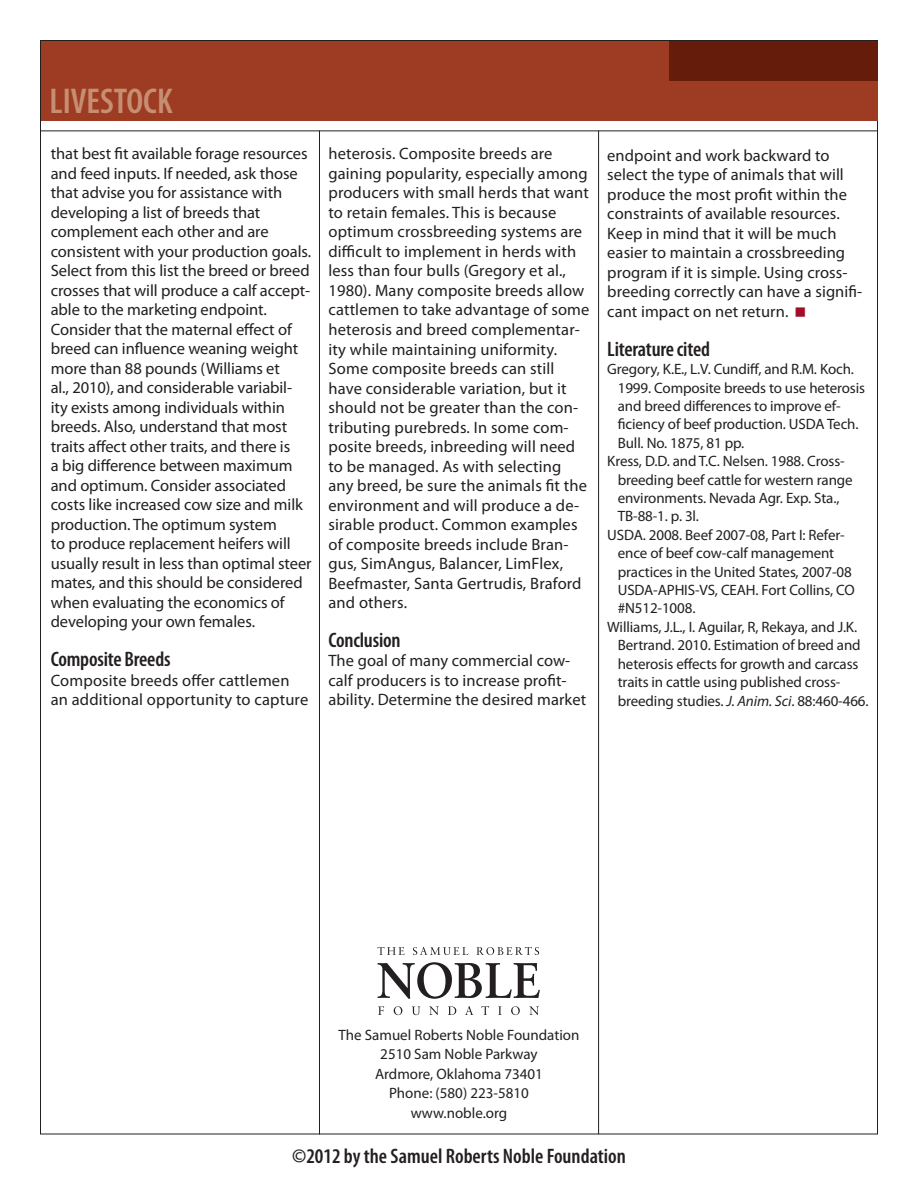
<style>
.page{position:relative;width:918px;height:1188px;background:#fff}
.page>*{position:absolute;margin:0;border:0;box-sizing:border-box;transform-origin:0 0}
.t1{font:600 condensed 36px "Myriad Pro";color:#c68f74}
.t2{font:600 condensed 21px "Myriad Pro";letter-spacing:-.01em;color:#231f20}
.t3{font:16.5px/19.5px "Myriad Pro";letter-spacing:.005em;color:#231f20}
.t4{font:15px/19.5px "Myriad Pro";letter-spacing:-.01em;color:#231f20;text-align:center}
.s1{font-style:italic}
</style>
<div class="page">
<hr style="left:40px;top:130px;width:838px;height:1px;background:#231f20">
<hr style="left:598px;top:131px;width:1px;height:1003px;background:#231f20">
<hr style="left:319px;top:131px;width:1px;height:1003px;background:#231f20">
<div style="left:41px;top:41px;width:836px;height:79px;background:#9d3c23"></div>
<div style="left:669px;top:41px;width:208px;height:39px;background:#661c0b"></div>
<svg style="left:378px;top:947px;width:27px;height:8px"></svg>
<svg style="left:413px;top:947px;width:55px;height:8px"></svg>
<svg style="left:477px;top:947px;width:62px;height:8px"></svg>
<svg style="left:378px;top:962px;width:162px;height:37px"></svg>
<svg style="left:378px;top:1006px;width:6px;height:9px"></svg>
<svg style="left:394px;top:1006px;width:8px;height:9px"></svg>
<svg style="left:412px;top:1006px;width:8px;height:9px"></svg>
<svg style="left:429px;top:1006px;width:10px;height:9px"></svg>
<svg style="left:448px;top:1006px;width:8px;height:9px"></svg>
<svg style="left:465px;top:1006px;width:8px;height:9px"></svg>
<svg style="left:481px;top:1006px;width:8px;height:9px"></svg>
<svg style="left:498px;top:1006px;width:4px;height:9px"></svg>
<svg style="left:511px;top:1006px;width:9px;height:9px"></svg>
<svg style="left:529px;top:1006px;width:10px;height:9px"></svg>
<h1 class="t1" style="left:50px;top:79px;width:125px">LIVESTOCK</h1>
<p class="t3" style="left:51px;top:144px;width:262px">that best fit available forage resources and feed inputs. If needed, ask those that advise you for assistance with developing a list of breeds that complement each other and are consistent with your production goals.<br>Select from this list the breed or breed crosses that will produce a calf accept&shy;able to the marketing endpoint.<br>Consider that the maternal effect of breed can influence weaning weight more than 88 pounds (Williams et<br>al., 2010), and considerable variabil&shy;ity exists among individuals within breeds. Also, understand that most traits affect other traits, and there is<br>a big difference between maximum and optimum. Consider associated costs like increased cow size and milk production. The optimum system<br>to produce replacement heifers will usually result in less than optimal steer mates, and this should be considered when evaluating the economics of developing your own females.</p>
<p class="t2" style="left:51px;top:646px;width:121px">Composite Breeds</p>
<p class="t3" style="left:51px;top:670px;width:259px">Composite breeds offer cattlemen an additional opportunity to capture</p>
<p class="t3" style="left:328px;top:144px;width:263px">heterosis. Composite breeds are gaining popularity, especially among producers with small herds that want to retain females. This is because optimum crossbreeding systems are difficult to implement in herds with less than four bulls (Gregory et al., 1980). Many composite breeds allow cattlemen to take advantage of some heterosis and breed complementar&shy;ity while maintaining uniformity.<br>Some composite breeds can still have considerable variation, but it should not be greater than the con&shy;tributing purebreds. In some com&shy;posite breeds, inbreeding will need to be managed. As with selecting any breed, be sure the animals fit the environment and will produce a de&shy;sirable product. Common examples of composite breeds include Bran&shy;gus, SimAngus, Balancer, LimFlex, Beefmaster, Santa Gertrudis, Braford and others.</p>
<p class="t2" style="left:328px;top:627px;width:74px">Conclusion</p>
<p class="t3" style="left:328px;top:651px;width:259px">The goal of many commercial cow&shy;calf producers is to increase profit&shy;ability. Determine the desired market</p>
<p class="t3" style="left:607px;top:145px;width:256px">endpoint and work backward to select the type of animals that will produce the most profit within the constraints of available resources.<br>Keep in mind that it will be much easier to maintain a crossbreeding program if it is simple. Using cross&shy;breeding correctly can have a signifi&shy;cant impact on net return.</p>
<p class="t2" style="left:607px;top:336px;width:104px">Literature cited</p>
<p class="t4" style="left:607px;top:359px;width:248px">Gregory, K.E., L.V. Cundiff, and R.M. Koch.</p>
<p class="t4" style="left:618px;top:378px;width:249px">1999. Composite breeds to use heterosis</p>
<p class="t4" style="left:618px;top:396px;width:224px">and breed differences to improve ef-</p>
<p class="t4" style="left:618px;top:414px;width:242px">ficiency of beef production. USDA Tech.</p>
<p class="t4" style="left:618px;top:433px;width:128px">Bull. No. 1875, 81 pp.</p>
<p class="t4" style="left:607px;top:451px;width:239px">Kress, D.D. and T.C. Nelsen. 1988. Cross-</p>
<p class="t4" style="left:618px;top:470px;width:236px">breeding beef cattle for western range</p>
<p class="t4" style="left:618px;top:488px;width:223px">environments. Nevada Agr. Exp. Sta.,</p>
<p class="t4" style="left:618px;top:506px;width:83px">TB-88-1. p. 3l.</p>
<p class="t4" style="left:607px;top:525px;width:239px">USDA. 2008. Beef 2007-08, Part I: Refer-</p>
<p class="t4" style="left:618px;top:543px;width:218px">ence of beef cow-calf management</p>
<p class="t4" style="left:618px;top:562px;width:235px">practices in the United States, 2007-08</p>
<p class="t4" style="left:618px;top:580px;width:238px">USDA-APHIS-VS, CEAH. Fort Collins, CO</p>
<p class="t4" style="left:618px;top:598px;width:79px">#N512-1008.</p>
<p class="t4" style="left:607px;top:617px;width:252px">Williams, J.L., I. Aguilar, R, Rekaya, and J.K.</p>
<p class="t4" style="left:618px;top:635px;width:244px">Bertrand. 2010. Estimation of breed and</p>
<p class="t4" style="left:618px;top:654px;width:242px">heterosis effects for growth and carcass</p>
<p class="t4" style="left:618px;top:672px;width:224px">traits in cattle using published cross-</p>
<p class="t4" style="left:618px;top:690px;width:252px">breeding studies. <span class="s1">J. Anim. Sci</span>. 88:460-466.</p>
<p class="t4" style="left:338px;top:1025px;width:243px">The Samuel Roberts Noble Foundation<br>2510 Sam Noble Parkway<br>Ardmore, Oklahoma 73401<br>Phone: (580) 223-5810<br>www.noble.org</p>
<p class="t2" style="left:292px;top:1143px;width:335px">©2012 by the Samuel Roberts Noble Foundation</p>
</div>
